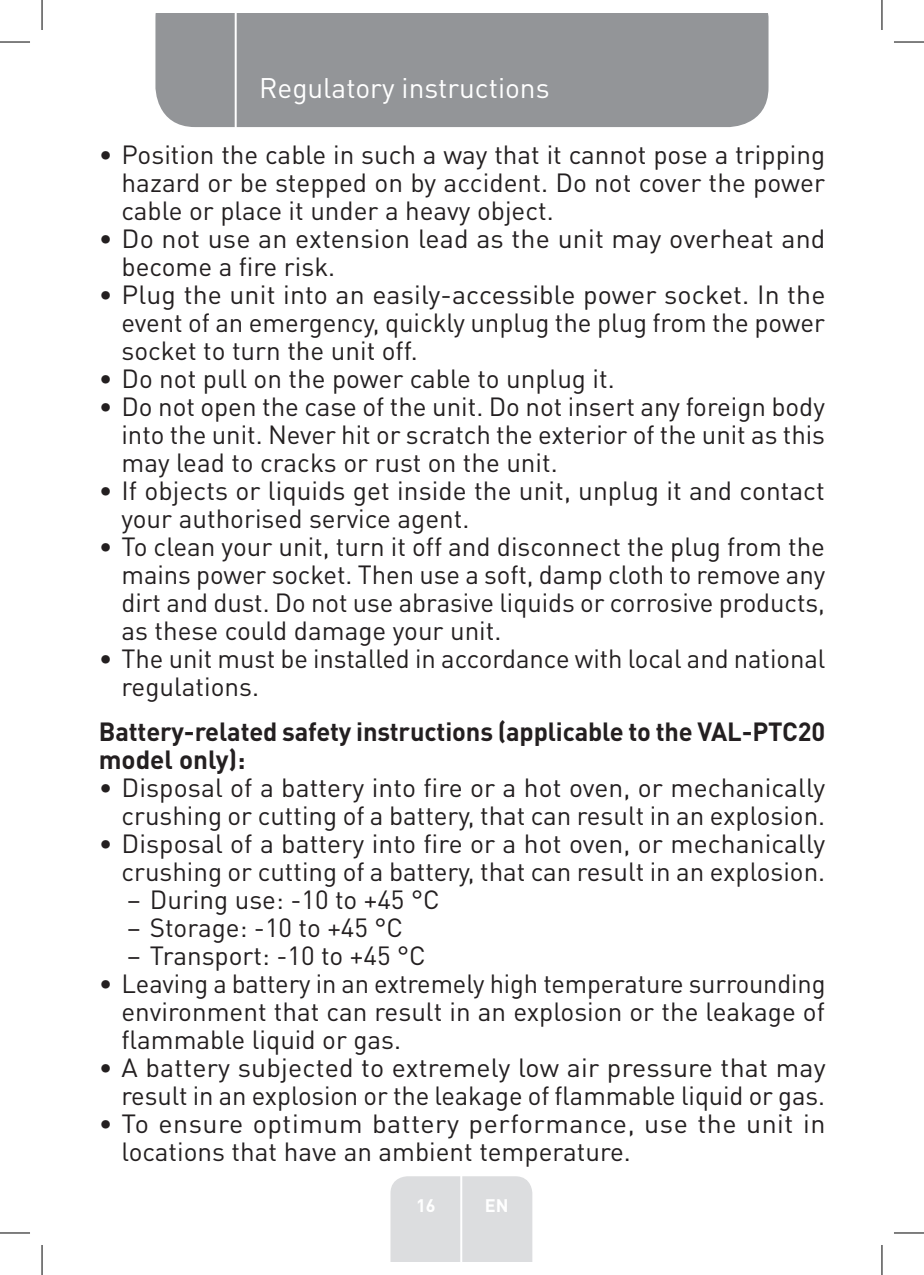
<style>
.page{position:relative;width:924px;height:1275px;background:#fff}
.page>*{position:absolute;margin:0;border:0;box-sizing:border-box;transform-origin:0 0}
.t1{font:28px "DIN Pro";color:#fff}
.t2{font:26px/28px "DIN Pro";color:#231f20;text-align:justify}
.Large_Text__3_2_mm{font:700 26px/28px "DIN Pro";letter-spacing:-.005em;color:#231f20}
.t3{font:700 18px "DIN Pro";color:#fff}
</style>
<div class="page">
<div style="left:155px;top:14px;width:613px;height:113px;background:#939598"></div>
<div style="left:390px;top:1176px;width:142px;height:85px;background:#dcdddf"></div>
<hr style="left:460px;top:1153px;width:2px;height:108px;background:#fff">
<hr style="left:234px;top:14px;width:2px;height:116px;background:#fff">
<hr style="left:0;top:42px;width:30px;height:1px;background:#000">
<hr style="left:893px;top:42px;width:30px;height:1px;background:#000">
<hr style="left:0;top:1232px;width:30px;height:1px;background:#000">
<hr style="left:893px;top:1232px;width:30px;height:1px;background:#000">
<hr style="left:42px;top:0;width:1px;height:30px;background:#000">
<hr style="left:42px;top:1245px;width:1px;height:30px;background:#000">
<hr style="left:881px;top:0;width:1px;height:30px;background:#000">
<hr style="left:881px;top:1245px;width:1px;height:30px;background:#000">
<p class="t1" style="left:259px;top:69px;width:292px">Regulatory instructions</p>
<p class="t2" style="left:121px;top:139px;width:705px;text-indent:-23px">• Position the cable in such a way that it cannot pose a tripping hazard or be stepped on by accident. Do not cover the power cable or place it under a heavy object.</p>
<p class="t2" style="left:121px;top:223px;width:705px;text-indent:-23px">• Do not use an extension lead as the unit may overheat and become a fire risk.</p>
<p class="t2" style="left:121px;top:279px;width:705px;text-indent:-23px">• Plug the unit into an easily-accessible power socket. In the event of an emergency, quickly unplug the plug from the power socket to turn the unit off.</p>
<p class="t2" style="left:99px;top:363px;width:517px">• Do not pull on the power cable to unplug it.</p>
<p class="t2" style="left:121px;top:391px;width:704px;text-indent:-23px">• Do not open the case of the unit. Do not insert any foreign body into the unit. Never hit or scratch the exterior of the unit as this may lead to cracks or rust on the unit.</p>
<p class="t2" style="left:121px;top:475px;width:704px;text-indent:-23px">• If objects or liquids get inside the unit, unplug it and contact your authorised service agent.</p>
<p class="t2" style="left:121px;top:531px;width:705px;text-indent:-23px">• To clean your unit, turn it off and disconnect the plug from the mains power socket. Then use a soft, damp cloth to remove any dirt and dust. Do not use abrasive liquids or corrosive products, as these could damage your unit.</p>
<p class="t2" style="left:121px;top:643px;width:705px;text-indent:-23px">• The unit must be installed in accordance with local and national regulations.</p>
<p class="Large_Text__3_2_mm" style="left:99px;top:716px;width:727px">Battery-related safety instructions (applicable to the VAL-PTC20 model only):</p>
<p class="t2" style="left:99px;top:772px;width:727px;text-align:right">• Disposal of a battery into fire or a hot oven, or mechanically crushing or cutting of a battery, that can result in an explosion.</p>
<p class="t2" style="left:99px;top:828px;width:727px;text-align:right">• Disposal of a battery into fire or a hot oven, or mechanically crushing or cutting of a battery, that can result in an explosion.</p>
<p class="t2" style="left:127px;top:884px;width:314px">– During use: -10 to +45 °C</p>
<p class="t2" style="left:127px;top:912px;width:277px">– Storage: -10 to +45 °C</p>
<p class="t2" style="left:127px;top:940px;width:300px">– Transport: -10 to +45 °C</p>
<p class="t2" style="left:121px;top:968px;width:705px;text-indent:-23px">• Leaving a battery in an extremely high temperature surrounding environment that can result in an explosion or the leakage of flammable liquid or gas.</p>
<p class="t2" style="left:99px;top:1052px;width:728px;text-align:right">• A battery subjected to extremely low air pressure that may result in an explosion or the leakage of flammable liquid or gas.</p>
<p class="t2" style="left:121px;top:1108px;width:705px;text-indent:-23px">• To ensure optimum battery performance, use the unit in locations that have an ambient temperature.</p>
<p class="t3" style="left:416px;top:1192px;width:21px">16</p>
<p class="t3" style="left:484px;top:1192px;width:25px">EN</p>
</div>
